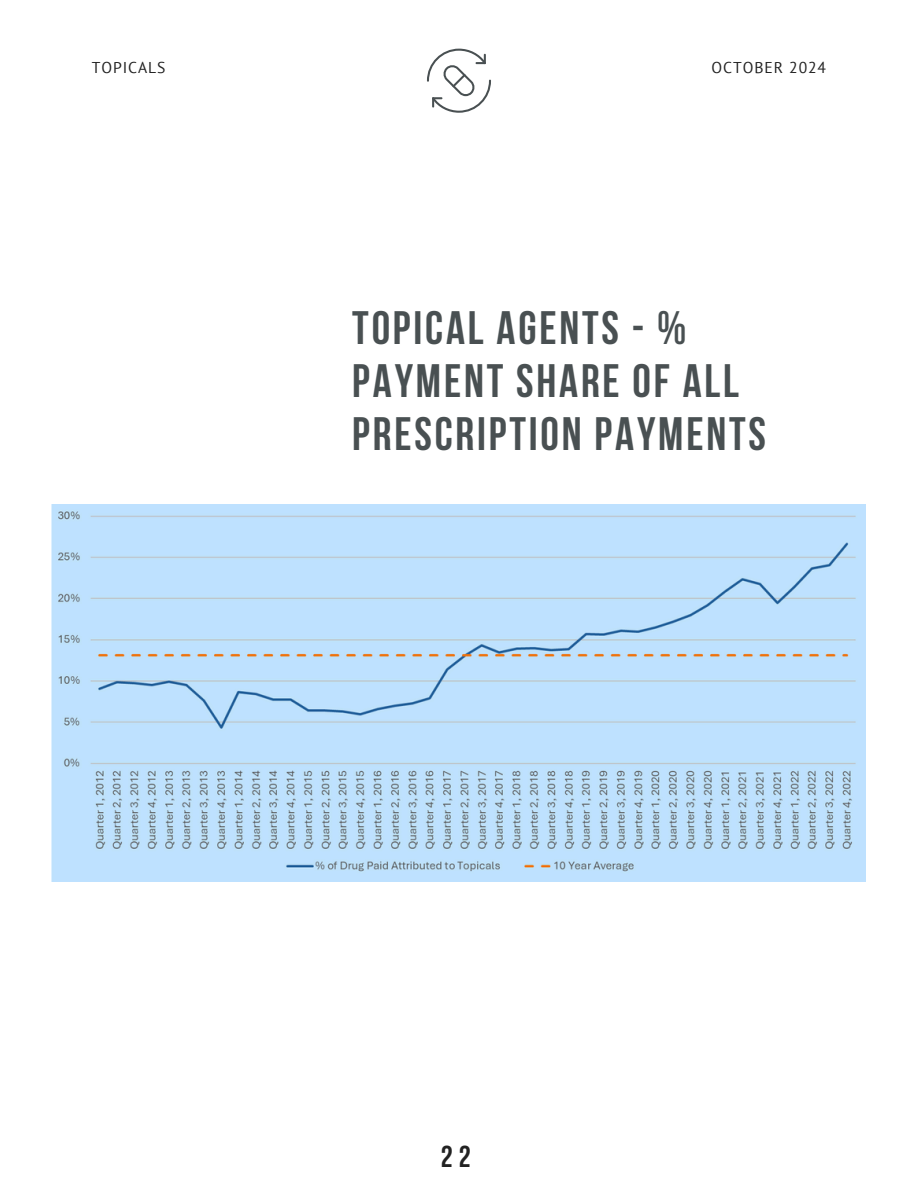
<style>
.page{position:relative;width:918px;height:1188px;background:#fff}
.page>*{position:absolute;margin:0;border:0;box-sizing:border-box;transform-origin:0 0}
.t1{font:700 46.65px/52.8px "Bebas Neue";letter-spacing:.06em;color:#495052}
.t2{font:700 30.15px "Bebas Neue";color:#222}
.t3{font:15.6px "PT Sans";letter-spacing:.06em;color:#222}
</style>
<div class="page">
<svg style="left:427px;top:49px;width:64px;height:64px"></svg>
<img style="left:52px;top:505px;width:813px;height:377px">
<p class="t3" style="left:92px;top:57px;width:75px">TOPICALS</p>
<h1 class="t3" style="left:712px;top:57px;width:116px">OCTOBER 2024</h1>
<p class="t1" style="left:352px;top:306px;width:415px">TOPICAL AGENTS - %<br>PAYMENT SHARE OF ALL<br>PRESCRIPTION PAYMENTS</p>
<p class="t2" style="left:441px;top:1145px;width:31px">22</p>
</div>
